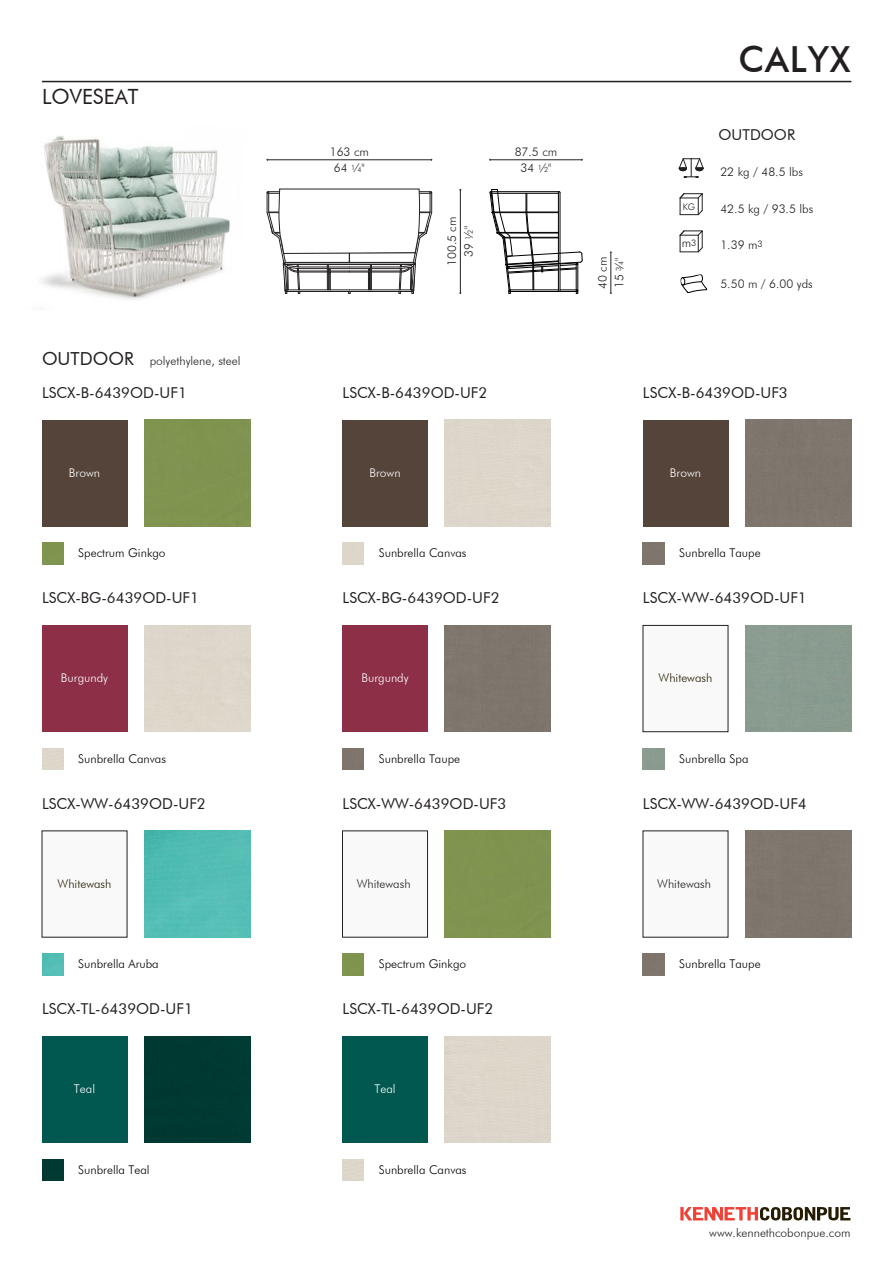
<style>
.page{position:relative;width:893px;height:1263px;background:#fff}
.page>*{position:absolute;margin:0;border:0;box-sizing:border-box;transform-origin:0 0}
.t1{font:500 36px "Futura BT";letter-spacing:.025em;color:#231f20}
.t2{font:21px "Futura BT";color:#231f20}
.t3{font:15px "Futura BT";color:#231f20}
.t4{font:300 12px "Futura BT";color:#000}
.t5{font:300 12px/16.5px "Futura BT";color:#231f20;text-align:center}
.t6{font:300 12px "Futura BT";color:#fff}
.t7{font:300 12px "Futura BT";color:#261c02}
.t8{font:300 12px/16.6px "Futura BT";color:#232020}
.t9{font:300 11.85px "Futura BT";color:#231f20}
.t10{font:300 9px "Futura BT";color:#231f20}
.s1{font-size:7.2px}
.s2{font-size:12px}
.s3{color:#231f20}
.s4{font-size:7.2px;color:#231f20}
.s5{font-size:9px}
.s6{font-weight:400;font-size:18px}
</style>
<div class="page">
<svg style="left:680px;top:1207px;width:170px;height:13px"></svg>
<hr style="left:42px;top:81px;width:809px;height:1px;background:#231f20">
<svg style="left:678px;top:158px;width:26px;height:20px"></svg>
<svg style="left:679px;top:193px;width:24px;height:22px"></svg>
<svg style="left:679px;top:230px;width:24px;height:23px"></svg>
<svg style="left:680px;top:274px;width:27px;height:20px"></svg>
<img style="left:41px;top:136px;width:189px;height:163px">
<div style="left:643px;top:625px;width:85px;height:107px;background:#f9f9f9;border:1px solid #231f20"></div>
<div style="left:342px;top:420px;width:86px;height:106px;background:#55443a"></div>
<div style="left:42px;top:625px;width:85px;height:107px;background:#8c2f47"></div>
<div style="left:342px;top:625px;width:86px;height:107px;background:#8c2f47"></div>
<img style="left:342px;top:748px;width:22px;height:21px">
<div style="left:445px;top:625px;width:106px;height:107px;background:#7e756c"></div>
<div style="left:42px;top:831px;width:85px;height:106px;background:#f9f9f9"></div>
<img style="left:42px;top:954px;width:21px;height:21px">
<img style="left:144px;top:831px;width:106px;height:106px">
<div style="left:342px;top:831px;width:86px;height:106px;background:#f9f9f9;border:1px solid #231f20"></div>
<img style="left:342px;top:954px;width:22px;height:21px">
<div style="left:445px;top:831px;width:106px;height:106px;background:#7f944f"></div>
<div style="left:42px;top:1036px;width:85px;height:107px;background:#005850"></div>
<img style="left:42px;top:1159px;width:21px;height:21px">
<div style="left:144px;top:1036px;width:106px;height:107px;background:#003932"></div>
<div style="left:342px;top:1036px;width:86px;height:107px;background:#005850"></div>
<div style="left:643px;top:831px;width:85px;height:106px;background:#f9f9f9"></div>
<img style="left:643px;top:954px;width:21px;height:21px">
<div style="left:745px;top:831px;width:106px;height:106px;background:#7e756c"></div>
<div style="left:643px;top:420px;width:85px;height:106px;background:#55443a"></div>
<div style="left:745px;top:420px;width:106px;height:106px;background:#7e756c"></div>
<div style="left:42px;top:420px;width:85px;height:106px;background:#55443a"></div>
<img style="left:42px;top:543px;width:21px;height:21px">
<div style="left:144px;top:420px;width:106px;height:106px;background:#7f944f"></div>
<hr style="left:267px;top:159px;width:165px;height:1px;background:#231f20">
<hr style="left:490px;top:159px;width:92px;height:1px;background:#231f20">
<hr style="left:460px;top:190px;width:1px;height:103px;background:#231f20">
<hr style="left:610px;top:252px;width:1px;height:41px;background:#232020">
<svg style="left:490px;top:189px;width:93px;height:105px"></svg>
<svg style="left:267px;top:189px;width:165px;height:105px"></svg>
<h1 class="t1" style="left:738px;top:37px;width:113px">CALYX</h1>
<h2 class="t2" style="left:42px;top:84px;width:98px">LOVESEAT</h2>
<p class="t5" style="left:330px;top:143px;width:41px">163 cm<br>64 <sup>1</sup>⁄<span class="s1">4</span>"</p>
<p class="t5" style="left:515px;top:143px;width:44px">87.5 cm<br>34 <sup>1</sup>⁄<span class="s1">2</span>"</p>
<p class="t5" style="left:444px;top:266px;width:51px;rotate:-90deg">100.5 cm</p>
<p class="t9" style="left:461px;top:257px;width:32px;rotate:-90deg">39 <sup>1</sup><span class="s2">⁄</span><span class="s1">2</span><span class="s2">"</span></p>
<p class="t8" style="left:594px;top:289px;width:34px;rotate:-90deg">40 cm<br>15 <sup>3</sup><span class="s3">⁄</span><span class="s4">4</span><span class="s3">"</span></p>
<p class="t10" style="left:683px;top:201px;width:14px">KG</p>
<p class="t5" style="left:682px;top:235px;width:16px">m<span class="s5">3</span></p>
<p class="t3" style="left:719px;top:125px;width:78px">OUTDOOR</p>
<p class="t5" style="left:720px;top:163px;width:84px">22 kg / 48.5 lbs</p>
<p class="t5" style="left:720px;top:201px;width:94px">42.5 kg / 93.5 lbs</p>
<p class="t5" style="left:720px;top:236px;width:44px">1.39 m<sup>3</sup></p>
<p class="t5" style="left:720px;top:275px;width:94px">5.50 m / 6.00 yds</p>
<p class="t5" style="left:42px;top:352px;width:200px"><span class="s6">OUTDOOR</span> polyethylene, steel</p>
<p class="t3" style="left:42px;top:383px;width:146px">LSCX-B-6439OD-UF1</p>
<p class="t3" style="left:342px;top:383px;width:146px">LSCX-B-6439OD-UF2</p>
<p class="t3" style="left:643px;top:383px;width:146px">LSCX-B-6439OD-UF3</p>
<p class="t6" style="left:69px;top:465px;width:33px">Brown</p>
<p class="t6" style="left:369px;top:465px;width:33px">Brown</p>
<p class="t6" style="left:670px;top:465px;width:33px">Brown</p>
<p class="t4" style="left:78px;top:546px;width:89px">Spectrum Ginkgo</p>
<p class="t4" style="left:379px;top:546px;width:89px">Sunbrella Canvas</p>
<p class="t4" style="left:679px;top:546px;width:83px">Sunbrella Taupe</p>
<p class="t3" style="left:42px;top:589px;width:159px">LSCX-BG-6439OD-UF1</p>
<p class="t3" style="left:342px;top:589px;width:159px">LSCX-BG-6439OD-UF2</p>
<p class="t3" style="left:643px;top:589px;width:165px">LSCX-WW-6439OD-UF1</p>
<p class="t6" style="left:61px;top:671px;width:49px">Burgundy</p>
<p class="t6" style="left:361px;top:671px;width:49px">Burgundy</p>
<p class="t7" style="left:659px;top:671px;width:55px">Whitewash</p>
<p class="t4" style="left:78px;top:751px;width:89px">Sunbrella Canvas</p>
<p class="t4" style="left:379px;top:751px;width:83px">Sunbrella Taupe</p>
<p class="t4" style="left:679px;top:751px;width:71px">Sunbrella Spa</p>
<p class="t3" style="left:42px;top:794px;width:165px">LSCX-WW-6439OD-UF2</p>
<p class="t3" style="left:342px;top:794px;width:165px">LSCX-WW-6439OD-UF3</p>
<p class="t3" style="left:643px;top:794px;width:165px">LSCX-WW-6439OD-UF4</p>
<p class="t7" style="left:58px;top:876px;width:55px">Whitewash</p>
<p class="t5" style="left:357px;top:875px;width:55px">Whitewash</p>
<p class="t5" style="left:657px;top:875px;width:55px">Whitewash</p>
<p class="t4" style="left:78px;top:956px;width:82px">Sunbrella Aruba</p>
<p class="t4" style="left:379px;top:956px;width:89px">Spectrum Ginkgo</p>
<p class="t4" style="left:679px;top:956px;width:83px">Sunbrella Taupe</p>
<p class="t3" style="left:42px;top:999px;width:152px">LSCX-TL-6439OD-UF1</p>
<p class="t3" style="left:342px;top:999px;width:152px">LSCX-TL-6439OD-UF2</p>
<p class="t6" style="left:74px;top:1082px;width:23px">Teal</p>
<p class="t6" style="left:374px;top:1082px;width:23px">Teal</p>
<p class="t4" style="left:78px;top:1162px;width:73px">Sunbrella Teal</p>
<p class="t4" style="left:379px;top:1162px;width:89px">Sunbrella Canvas</p>
<p class="t5" style="left:709px;top:1224px;width:143px">www.kennethcobonpue.com</p>
</div>
